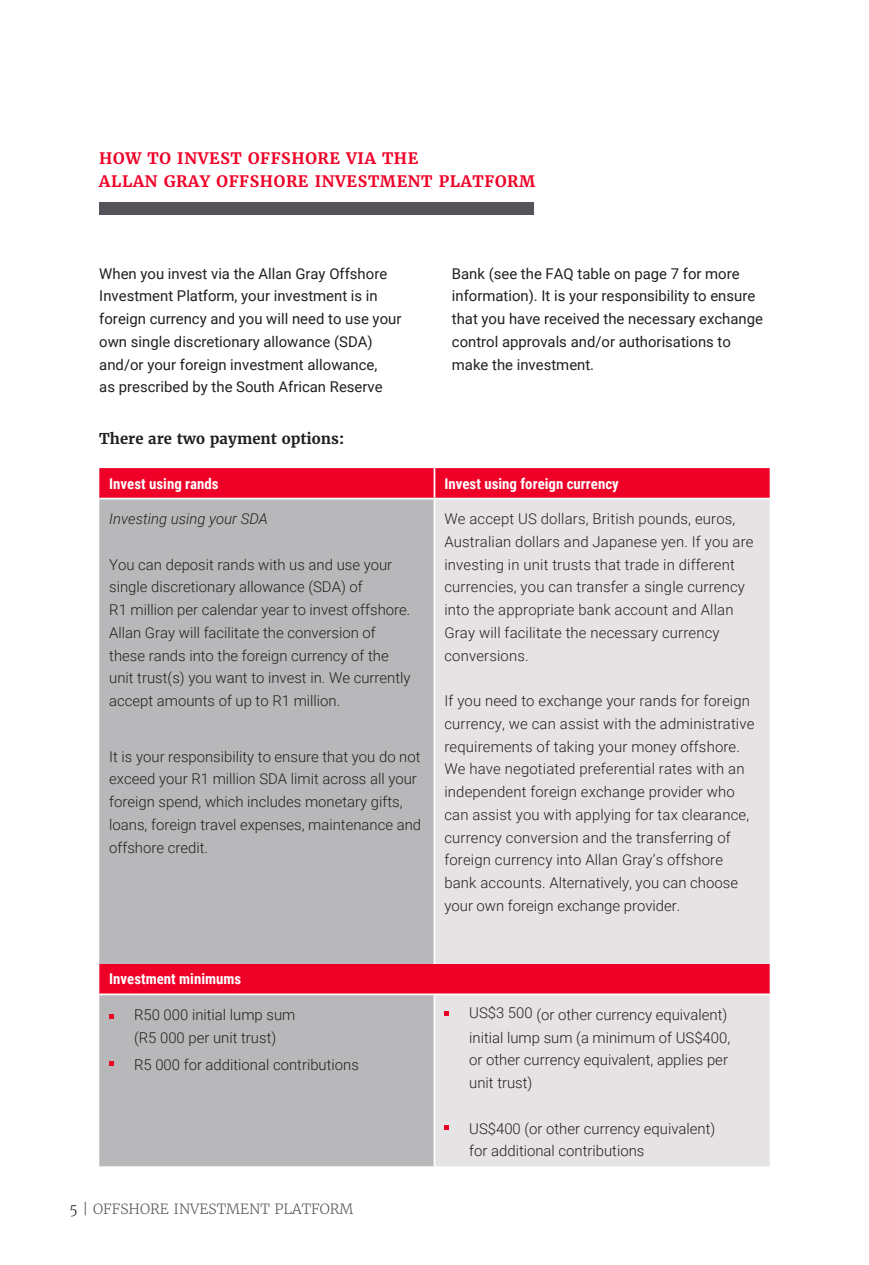
<style>
.page{position:relative;width:869px;height:1265px;background:#fff}
.page>*{position:absolute;margin:0;border:0;box-sizing:border-box;transform-origin:0 0}
.Pull_quote{font:700 15.75px/22.8px "Merriweather";letter-spacing:.04em;color:#ef0027}
.Pull_quote-2{font:300 14.88px/22.8px "Roboto";color:#231f20}
.Pull_quote-3{font:14.88px/22.8px "Roboto";color:#231f20}
.Pull_quote-4{font:700 14.88px "Roboto Condensed";color:#fff}
.Pull_quote-5{font:700 14.88px "Merriweather";color:#231f20}
.Pull_quote-6{font:italic 300 14.88px "Roboto";color:#231f20}
.t1{font:300 14px "Merriweather";color:#54555a}
.s1{color:#231f20}
</style>
<div class="page">
<div style="left:99px;top:202px;width:434px;height:12px;background:#54555a"></div>
<div style="left:99px;top:468px;width:670px;height:30px;background:#ef0027"></div>
<div style="left:99px;top:499px;width:335px;height:667px;background:#b8b7ba"></div>
<div style="left:434px;top:499px;width:335px;height:667px;background:#e6e3e5"></div>
<hr style="left:433px;top:468px;width:2px;height:30px;background:#fff">
<hr style="left:433px;top:499px;width:2px;height:465px;background:#fff">
<hr style="left:99px;top:993px;width:335px;height:2px;background:#fff">
<hr style="left:434px;top:993px;width:335px;height:2px;background:#fff">
<hr style="left:433px;top:995px;width:2px;height:171px;background:#fff">
<svg style="left:109px;top:1014px;width:4px;height:4px"></svg>
<svg style="left:109px;top:1062px;width:4px;height:4px"></svg>
<svg style="left:444px;top:1011px;width:4px;height:4px"></svg>
<svg style="left:444px;top:1125px;width:4px;height:4px"></svg>
<p class="Pull_quote" style="left:99px;top:147px;width:437px">HOW TO INVEST OFFSHORE VIA THE<br>ALLAN GRAY OFFSHORE INVESTMENT PLATFORM</p>
<p class="Pull_quote-3" style="left:99px;top:261px;width:303px">When you invest via the Allan Gray Offshore Investment Platform, your investment is in foreign currency and you will need to use your own single discretionary allowance (SDA) and/or your foreign investment allowance,<br>as prescribed by the South African Reserve</p>
<p class="Pull_quote-5" style="left:99px;top:429px;width:246px">There are two payment options:</p>
<p class="Pull_quote-3" style="left:451px;top:261px;width:312px">Bank (see the FAQ table on page 7 for more information). It is your responsibility to ensure that you have received the necessary exchange control approvals and/or authorisations to make the investment.</p>
<p class="Pull_quote-4" style="left:109px;top:473px;width:111px">Invest using rands</p>
<p class="Pull_quote-4" style="left:444px;top:473px;width:176px">Invest using foreign currency</p>
<p class="Pull_quote-6" style="left:109px;top:508px;width:160px">Investing using your SDA</p>
<p class="Pull_quote-2" style="left:109px;top:552px;width:303px">You can deposit rands with us and use your single discretionary allowance (SDA) of<br>R1 million per calendar year to invest offshore.<br>Allan Gray will facilitate the conversion of these rands into the foreign currency of the unit trust(s) you want to invest in. We currently accept amounts of up to R1 million.</p>
<p class="Pull_quote-2" style="left:444px;top:507px;width:310px">We accept US dollars, British pounds, euros, Australian dollars and Japanese yen. If you are investing in unit trusts that trade in different currencies, you can transfer a single currency into the appropriate bank account and Allan Gray will facilitate the necessary currency conversions.</p>
<p class="Pull_quote-2" style="left:444px;top:689px;width:311px">If you need to exchange your rands for foreign currency, we can assist with the administrative requirements of taking your money offshore.<br>We have negotiated preferential rates with an independent foreign exchange provider who can assist you with applying for tax clearance, currency conversion and the transferring of foreign currency into Allan Gray’s offshore bank accounts. Alternatively, you can choose your own foreign exchange provider.</p>
<p class="Pull_quote-2" style="left:109px;top:744px;width:313px">It is your responsibility to ensure that you do not exceed your R1 million SDA limit across all your foreign spend, which includes monetary gifts, loans, foreign travel expenses, maintenance and offshore credit.</p>
<p class="Pull_quote-4" style="left:109px;top:969px;width:133px">Investment minimums</p>
<p class="Pull_quote-2" style="left:134px;top:1003px;width:163px">R50 000 initial lump sum</p>
<p class="Pull_quote-2" style="left:134px;top:1025px;width:144px">(R5 000 per unit trust)</p>
<p class="Pull_quote-2" style="left:134px;top:1053px;width:226px">R5 000 for additional contributions</p>
<p class="t1" style="left:69px;top:1201px;width:285px"><span class="s1">5</span> | OFFSHORE INVESTMENT PLATFORM</p>
<p class="Pull_quote-2" style="left:469px;top:1003px;width:262px">US$3 500 (or other currency equivalent) initial lump sum (a minimum of US$400, or other currency equivalent, applies per unit trust)</p>
<p class="Pull_quote-2" style="left:469px;top:1116px;width:247px">US$400 (or other currency equivalent) for additional contributions</p>
</div>
